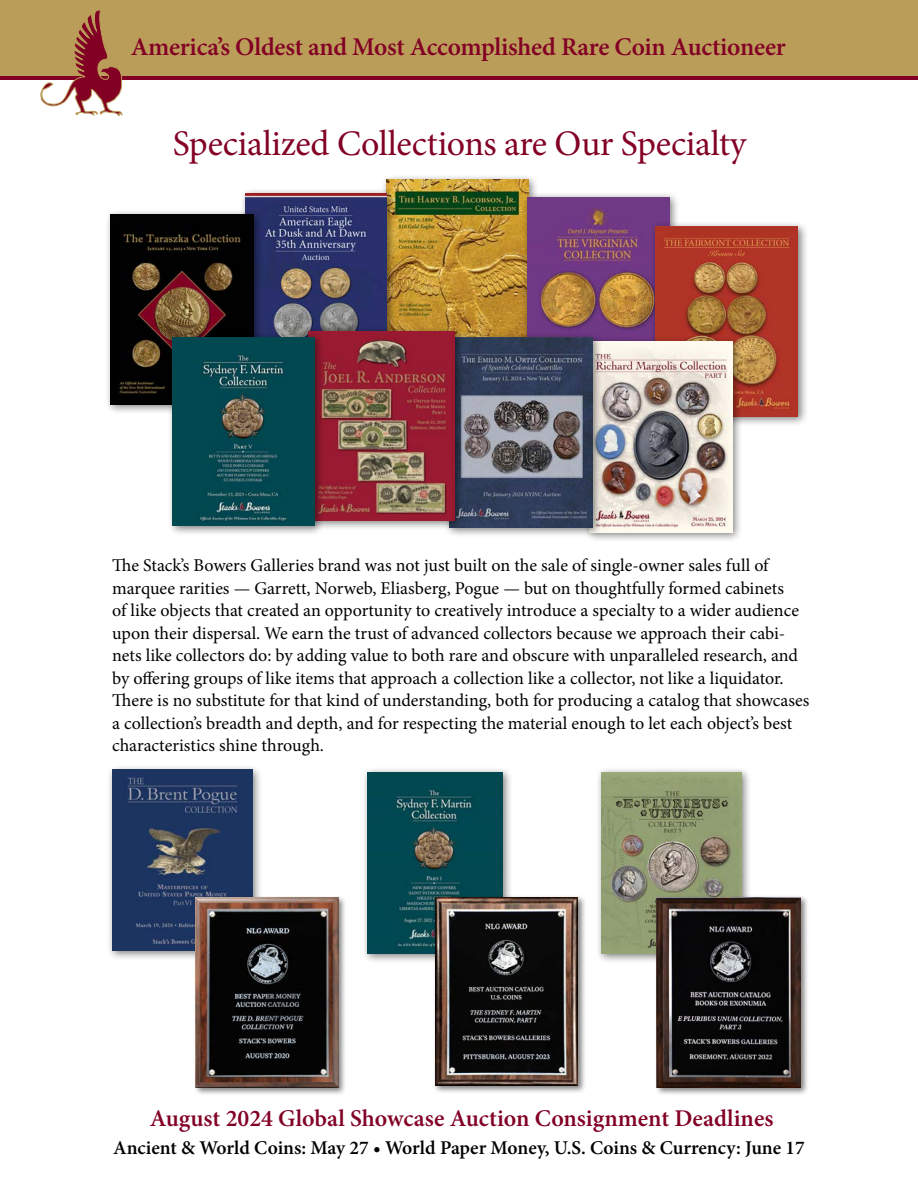
<style>
.page{position:relative;width:918px;height:1188px;background:#fff}
.page>*{position:absolute;margin:0;border:0;box-sizing:border-box;transform-origin:0 0}
.ANA_2021_Red_Headline{font:36px "Minion Pro";letter-spacing:-.01em;color:#820024}
.t1{font:600 25.5px "Minion Pro";letter-spacing:-.01em;color:#820024}
.t2{font:600 24px "Minion Pro";color:#820024}
.t3{font:600 19.5px "Minion Pro";color:#000}
._2021_Brochure_Text{font:18px/22.5px "Minion Pro";color:#000}
</style>
<div class="page">
<div style="left:0;top:0;width:918px;height:76px;background:#bb9d5a"></div>
<hr style="left:0;top:76px;width:918px;height:4px;background:#820024">
<svg style="left:40px;top:0;width:83px;height:116px"></svg>
<div style="left:596px;top:766px;width:156px;height:198px;background:#000;opacity:.5"></div>
<img style="left:602px;top:772px;width:140px;height:182px">
<div style="left:380px;top:173px;width:159px;height:207px;background:#000;opacity:.5"></div>
<img style="left:386px;top:179px;width:143px;height:153px">
<div style="left:655px;top:895px;width:155px;height:201px;background:#000;opacity:.5"></div>
<img style="left:657px;top:897px;width:144px;height:190px">
<div style="left:522px;top:192px;width:158px;height:205px;background:#000;opacity:.5"></div>
<img style="left:527px;top:197px;width:143px;height:139px">
<div style="left:649px;top:220px;width:159px;height:207px;background:#000;opacity:.5"></div>
<img style="left:655px;top:226px;width:143px;height:190px">
<div style="left:240px;top:187px;width:157px;height:205px;background:#000;opacity:.5"></div>
<img style="left:245px;top:193px;width:142px;height:138px">
<div style="left:105px;top:208px;width:159px;height:207px;background:#000;opacity:.5"></div>
<img style="left:111px;top:214px;width:142px;height:190px">
<div style="left:584px;top:336px;width:159px;height:206px;background:#000;opacity:.5"></div>
<img style="left:602px;top:342px;width:130px;height:190px">
<div style="left:444px;top:332px;width:158px;height:206px;background:#000;opacity:.5"></div>
<img style="left:465px;top:337px;width:127px;height:191px">
<div style="left:303px;top:325px;width:162px;height:206px;background:#000;opacity:.5"></div>
<img style="left:324px;top:331px;width:131px;height:190px">
<div style="left:167px;top:331px;width:157px;height:205px;background:#000;opacity:.5"></div>
<img style="left:173px;top:337px;width:141px;height:189px">
<div style="left:361px;top:766px;width:152px;height:198px;background:#000;opacity:.5"></div>
<img style="left:367px;top:772px;width:136px;height:182px">
<div style="left:106px;top:764px;width:156px;height:197px;background:#000;opacity:.5"></div>
<img style="left:112px;top:770px;width:140px;height:181px">
<div style="left:433px;top:895px;width:153px;height:199px;background:#000;opacity:.5"></div>
<img style="left:435px;top:897px;width:142px;height:188px">
<div style="left:194px;top:895px;width:153px;height:201px;background:#000;opacity:.5"></div>
<img style="left:196px;top:897px;width:142px;height:190px">
<h2 class="t1" style="left:131px;top:29px;width:657px">America’s Oldest and Most Accomplished Rare Coin Auctioneer</h2>
<p class="ANA_2021_Red_Headline" style="left:173px;top:119px;width:575px">Specialized Collections are Our Specialty</p>
<p class="_2021_Brochure_Text" style="left:112px;top:555px;width:699px">The Stack’s Bowers Galleries brand was not just built on the sale of single-owner sales full of marquee rarities — Garrett, Norweb, Eliasberg, Pogue — but on thoughtfully formed cabinets<br>of like objects that created an opportunity to creatively introduce a specialty to a wider audience upon their dispersal. We earn the trust of advanced collectors because we approach their cabi&shy;nets like collectors do: by adding value to both rare and obscure with unparalleled research, and by offering groups of like items that approach a collection like a collector, not like a liquidator.<br>There is no substitute for that kind of understanding, both for producing a catalog that showcases a collection’s breadth and depth, and for respecting the material enough to let each object’s best characteristics shine through.</p>
<h3 class="t2" style="left:150px;top:1102px;width:625px">August 2024 Global Showcase Auction Consignment Deadlines</h3>
<p class="t3" style="left:113px;top:1134px;width:693px">Ancient &amp; World Coins: May 27 • World Paper Money, U.S. Coins &amp; Currency: June 17</p>
</div>
